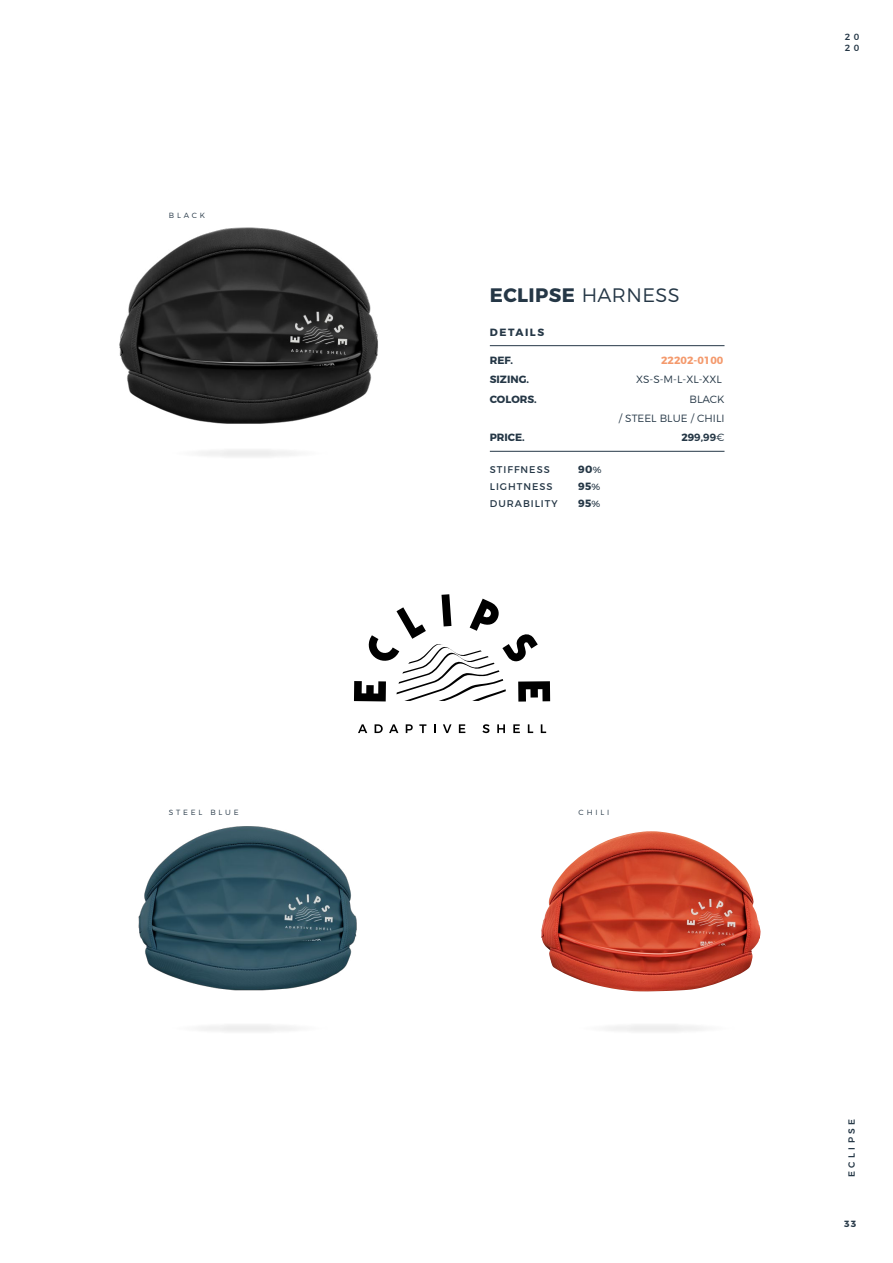
<style>
.page{position:relative;width:893px;height:1263px;background:#fff}
.page>*{position:absolute;margin:0;border:0;box-sizing:border-box;transform-origin:0 0}
.t1{font:700 19.5px "Montserrat";letter-spacing:.02em;color:#253746}
.t2{font:300 10.5px/19.2px "Montserrat";color:#253746;text-align:right}
.t3{font:700 10.5px/17px "Montserrat";color:#253746;text-align:justify}
.t4{font:700 10.5px "Montserrat";color:#f49a6d}
.t5{font:700 10.5px "Montserrat";letter-spacing:.15em;color:#253746}
.t6{font:600 10.5px "Montserrat";color:#253746}
.t7{font:9.75px/17px "Montserrat";letter-spacing:.1em;color:#253746}
.t8{font:500 9px/10.5px "Montserrat";letter-spacing:.39em;color:#253746}
.t9{font:700 9px "Montserrat";color:#253746}
.t10{font:300 7.5px "Montserrat";letter-spacing:.375em;color:#253746}
.s1{font-weight:300}
.s2{font-weight:700}
.s3{font-weight:400;font-size:9px}
</style>
<div class="page">
<img style="left:138px;top:826px;width:219px;height:165px">
<img style="left:119px;top:227px;width:259px;height:197px">
<hr style="left:490px;top:345px;width:234px;height:1px;background:#253746">
<hr style="left:490px;top:451px;width:234px;height:1px;background:#253746">
<div style="left:164px;top:446px;width:169px;height:14px;background:#f9f9f9;border-radius:50%"></div>
<div style="left:164px;top:1021px;width:169px;height:14px;background:#f9f9f9;border-radius:50%"></div>
<div style="left:571px;top:1021px;width:169px;height:14px;background:#f9f9f9;border-radius:50%"></div>
<svg style="left:358px;top:724px;width:9px;height:9px"></svg>
<svg style="left:375px;top:724px;width:8px;height:9px"></svg>
<svg style="left:389px;top:724px;width:9px;height:9px"></svg>
<svg style="left:406px;top:724px;width:7px;height:9px"></svg>
<svg style="left:419px;top:724px;width:7px;height:9px"></svg>
<svg style="left:434px;top:724px;width:2px;height:9px"></svg>
<svg style="left:443px;top:724px;width:8px;height:9px"></svg>
<svg style="left:459px;top:724px;width:6px;height:9px"></svg>
<svg style="left:482px;top:724px;width:7px;height:9px"></svg>
<svg style="left:497px;top:724px;width:8px;height:9px"></svg>
<svg style="left:513px;top:724px;width:7px;height:9px"></svg>
<svg style="left:528px;top:724px;width:5px;height:9px"></svg>
<svg style="left:541px;top:724px;width:5px;height:9px"></svg>
<svg style="left:354px;top:594px;width:196px;height:108px"></svg>
<img style="left:541px;top:831px;width:220px;height:160px">
<p class="t10" style="left:169px;top:209px;width:38px">BLACK</p>
<p class="t10" style="left:169px;top:806px;width:71px">STEEL BLUE</p>
<h1 class="t1" style="left:490px;top:279px;width:191px">ECLIPSE <span class="s1">HARNESS</span></h1>
<p class="t5" style="left:490px;top:323px;width:56px">DETAILS</p>
<p class="t3" style="left:490px;top:351px;width:25px">REF.</p>
<p class="t4" style="left:661px;top:352px;width:64px">22202-0100</p>
<p class="t3" style="left:490px;top:370px;width:41px">SIZING.</p>
<p class="t2" style="left:636px;top:369px;width:87px">XS-S-M-L-XL-XXL</p>
<p class="t3" style="left:490px;top:390px;width:48px">COLORS.</p>
<p class="t2" style="left:619px;top:388px;width:107px">BLACK<br>/ STEEL BLUE / CHILI</p>
<p class="t3" style="left:490px;top:428px;width:37px">PRICE.</p>
<p class="t6" style="left:681px;top:429px;width:45px"><span class="s2">29</span>9,99<span class="s1">€</span></p>
<p class="t3" style="left:578px;top:460px;width:25px">90<span class="s3">% </span>95<span class="s3">% </span>95<span class="s3">%</span></p>
<p class="t7" style="left:490px;top:460px;width:69px">STIFFNESS<br>LIGHTNESS<br>DURABILITY</p>
<p class="t10" style="left:579px;top:806px;width:32px">CHILI</p>
<p class="t8" style="left:845px;top:31px;width:16px">2 0<br>2 0</p>
<p class="t8" style="left:846px;top:1177px;width:60px;rotate:-90deg">ECLIPSE</p>
<p class="t9" style="left:844px;top:1216px;width:13px">33</p>
</div>
